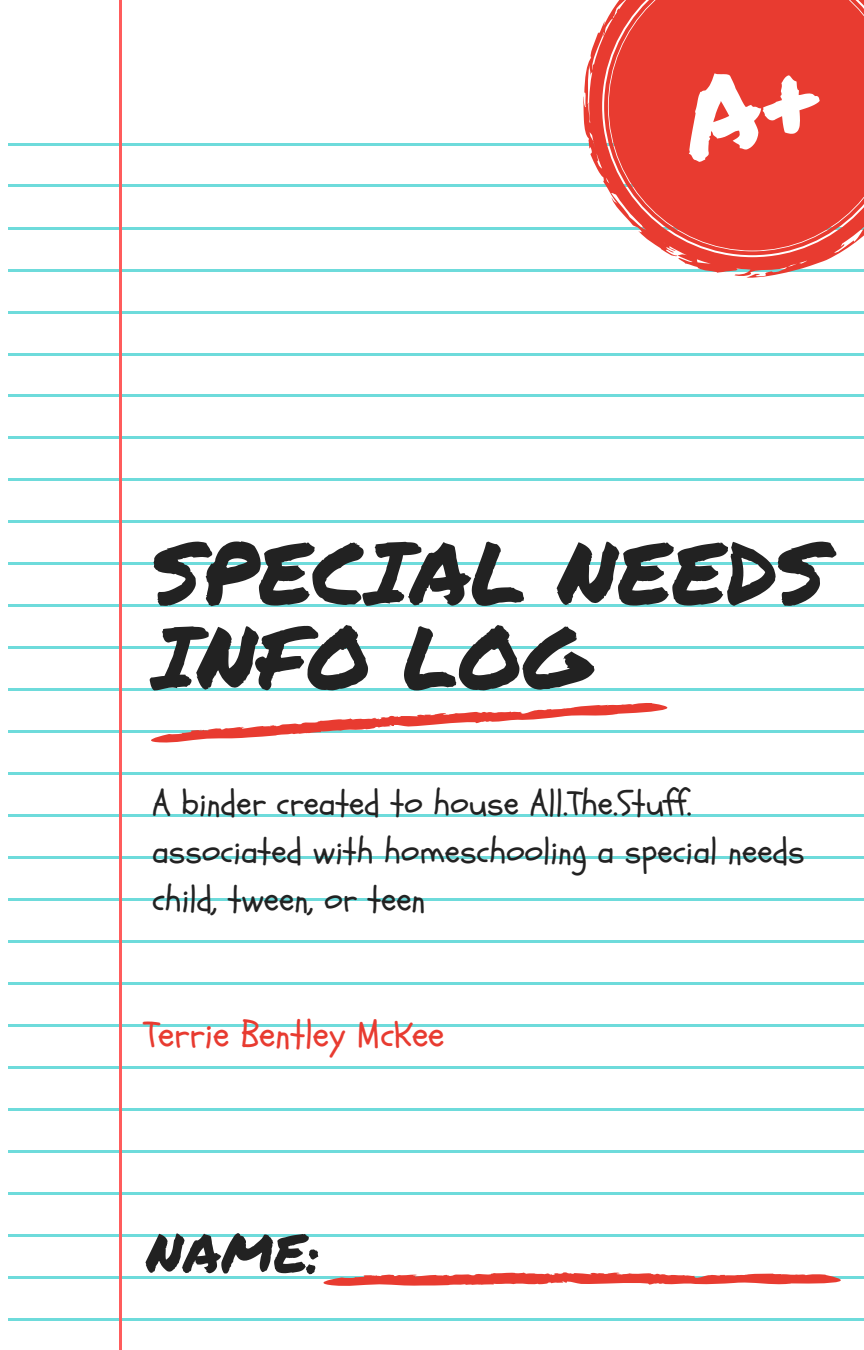
<style>
.page{position:relative;width:864px;height:1350px;background:#fff}
.page>*{position:absolute;margin:0;border:0;box-sizing:border-box;transform-origin:0 0}
.t1{font:86.62px/84.6px "Permanent Marker";color:#222}
.t2{font:54px "Permanent Marker";color:#222}
.t3{font:37.12px "Schoolbell";color:#e83b30}
.t4{font:34.65px/47.9px "Schoolbell";color:#222}
</style>
<div class="page">
<hr style="left:8px;top:143px;width:856px;height:3px;background:#6edbdb">
<hr style="left:8px;top:185px;width:856px;height:2px;background:#6edbdb">
<hr style="left:8px;top:227px;width:856px;height:2px;background:#6edbdb">
<hr style="left:8px;top:269px;width:856px;height:2px;background:#6edbdb">
<hr style="left:8px;top:311px;width:856px;height:2px;background:#6edbdb">
<hr style="left:8px;top:353px;width:856px;height:2px;background:#6edbdb">
<hr style="left:8px;top:395px;width:856px;height:2px;background:#6edbdb">
<hr style="left:8px;top:437px;width:856px;height:2px;background:#6edbdb">
<hr style="left:8px;top:479px;width:856px;height:2px;background:#6edbdb">
<hr style="left:8px;top:521px;width:856px;height:2px;background:#6edbdb">
<hr style="left:8px;top:563px;width:856px;height:2px;background:#6edbdb">
<hr style="left:8px;top:605px;width:856px;height:2px;background:#6edbdb">
<hr style="left:8px;top:646px;width:856px;height:3px;background:#6edbdb">
<hr style="left:8px;top:688px;width:856px;height:3px;background:#6edbdb">
<hr style="left:8px;top:731px;width:856px;height:2px;background:#6edbdb">
<hr style="left:8px;top:773px;width:856px;height:2px;background:#6edbdb">
<hr style="left:8px;top:815px;width:856px;height:2px;background:#6edbdb">
<hr style="left:8px;top:856px;width:856px;height:3px;background:#6edbdb">
<hr style="left:8px;top:898px;width:856px;height:3px;background:#6edbdb">
<hr style="left:8px;top:940px;width:856px;height:3px;background:#6edbdb">
<hr style="left:8px;top:982px;width:856px;height:3px;background:#6edbdb">
<hr style="left:8px;top:1024px;width:856px;height:3px;background:#6edbdb">
<hr style="left:8px;top:1066px;width:856px;height:3px;background:#6edbdb">
<hr style="left:8px;top:1108px;width:856px;height:3px;background:#6edbdb">
<hr style="left:8px;top:1150px;width:856px;height:3px;background:#6edbdb">
<hr style="left:8px;top:1192px;width:856px;height:3px;background:#6edbdb">
<hr style="left:8px;top:1234px;width:856px;height:3px;background:#6edbdb">
<hr style="left:8px;top:1276px;width:856px;height:3px;background:#6edbdb">
<hr style="left:8px;top:1318px;width:856px;height:3px;background:#6edbdb">
<hr style="left:119px;top:0;width:3px;height:1350px;background:#ff5c5c">
<svg style="left:583px;top:22px;width:281px;height:256px"></svg>
<svg style="left:604px;top:0;width:260px;height:255px;background:#e94a40"></svg>
<svg style="left:134px;top:703px;width:562px;height:40px"></svg>
<svg style="left:323px;top:1272px;width:518px;height:14px"></svg>
<div style="left:670px;top:63px;width:156px;height:101px;background:#e83b30"></div>
<h1 class="t1" style="left:153px;top:528px;width:676px">SPECIAL NEEDS<br>INFO LOG</h1>
<p class="t4" style="left:152px;top:780px;width:654px">A binder created to house All.The.Stuff. associated with homeschooling a special needs child, tween, or teen</p>
<p class="t3" style="left:144px;top:1010px;width:302px">Terrie Bentley McKee</p>
<h2 class="t2" style="left:146px;top:1213px;width:176px">NAME:</h2>
</div>
